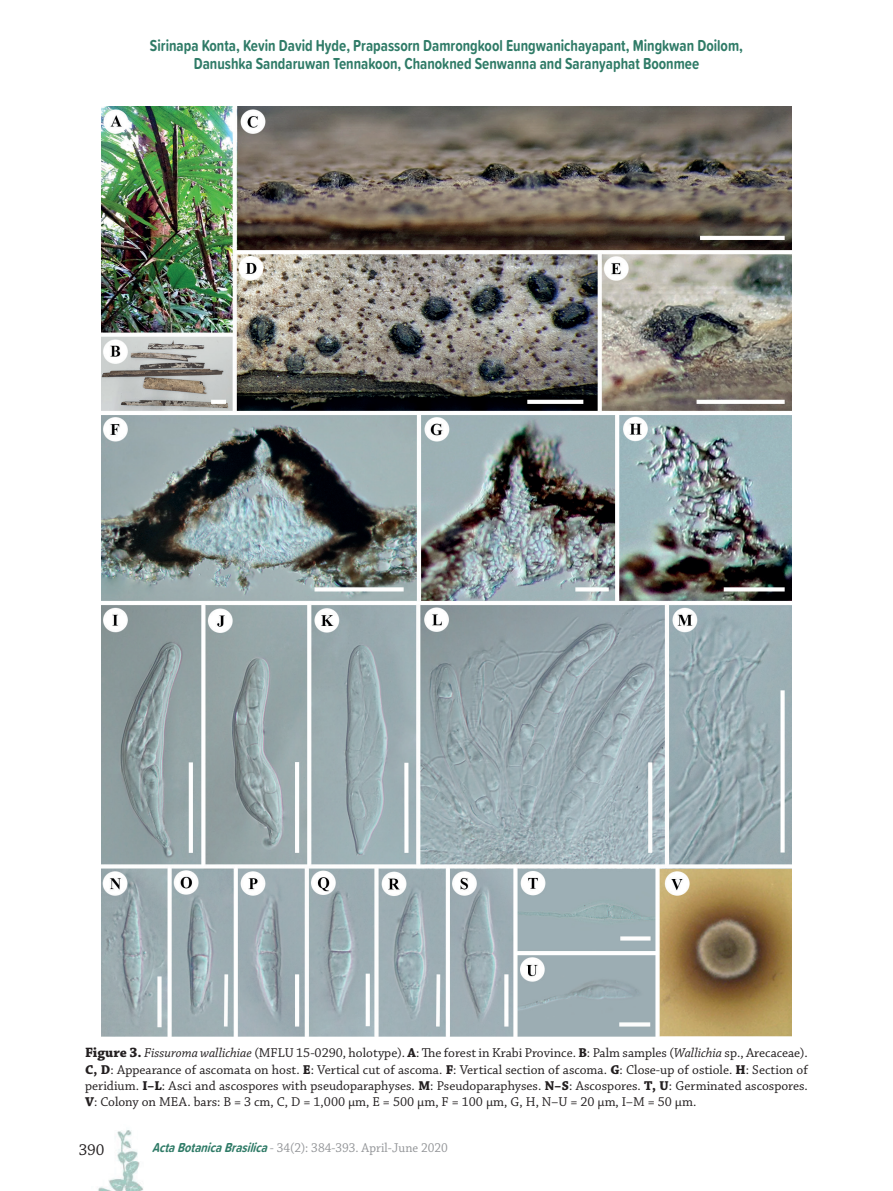
<style>
.page{position:relative;width:893px;height:1191px;background:#fff}
.page>*{position:absolute;margin:0;border:0;box-sizing:border-box;transform-origin:0 0}
.t1{font:700 16.5px/18px "Proxima Soft Cond";color:#2f7b67;text-align:center;scale:.91 1}
.t2{font:16.5px "Chaparral Pro";color:#231f20}
.t3{font:13.5px/16.2px "Chaparral Pro";color:#231f20;text-align:justify}
.t4{font:13.5px "Chaparral Pro";color:#939598;scale:.95 1}
.s1{font-weight:700;font-size:14.25px}
.s2{font-style:italic}
.s3{font-weight:700}
.s4{font-family:"Proxima Soft Cond";font-weight:700;font-style:italic;color:#2f7b67}
</style>
<div class="page">
<img style="left:98px;top:1130px;width:45px;height:61px">
<img style="left:102px;top:106px;width:689px;height:930px">
<p class="t1" style="left:150px;top:36px;width:653px">Sirinapa Konta, Kevin David Hyde, Prapassorn Damrongkool Eungwanichayapant, Mingkwan Doilom,<br>Danushka Sandaruwan Tennakoon, Chanokned Senwanna and Saranyaphat Boonmee</p>
<p class="t3" style="left:85px;top:1045px;width:724px"><span class="s1">Figure 3.</span> <span class="s2">Fissuroma wallichiae</span> (MFLU 15-0290, holotype). <span class="s3">A</span>: The forest in Krabi Province. <span class="s3">B</span>: Palm samples (<span class="s2">Wallichia</span> sp., Arecaceae).<br><span class="s3">C, D</span>: Appearance of ascomata on host. <span class="s3">E</span>: Vertical cut of ascoma. <span class="s3">F</span>: Vertical section of ascoma. <span class="s3">G</span>: Close-up of ostiole. <span class="s3">H</span>: Section of peridium. <span class="s3">I–L</span>: Asci and ascospores with pseudoparaphyses. <span class="s3">M</span>: Pseudoparaphyses. <span class="s3">N–S</span>: Ascospores. <span class="s3">T, U</span>: Germinated ascospores.<br><span class="s3">V</span>: Colony on MEA. bars: B = 3 cm, C, D = 1,000 μm, E = 500 μm, F = 100 μm, G, H, N–U = 20 μm, I–M = 50 μm.</p>
<p class="t2" style="left:79px;top:1141px;width:27px">390</p>
<p class="t4" style="left:152px;top:1140px;width:313px"><span class="s4">ActaBotanicaBrasilica</span>- 34(2): 384-393. April-June 2020</p>
</div>
